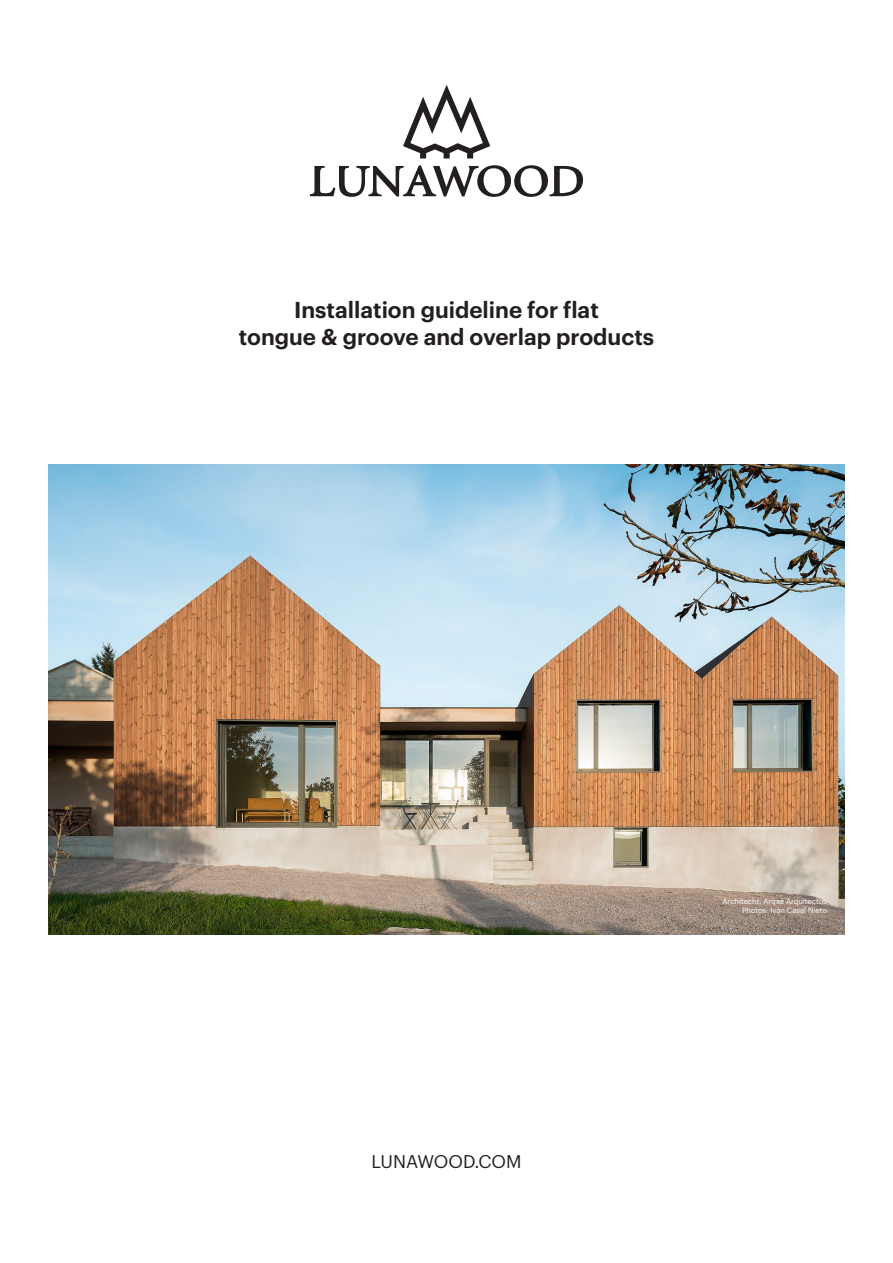
<style>
.page{position:relative;width:893px;height:1263px;background:#fff}
.page>*{position:absolute;margin:0;border:0;box-sizing:border-box;transform-origin:0 0}
.t1{font:600 22.5px "Graphik";color:#231f20}
.t2{font:18px "Graphik";color:#231f20}
.t3{font:7.5px "Graphik";color:#fff}
</style>
<div class="page">
<svg style="left:310px;top:165px;width:273px;height:32px"></svg>
<svg style="left:403px;top:85px;width:87px;height:73px"></svg>
<img style="left:49px;top:464px;width:795px;height:470px">
<p class="t1" style="left:294px;top:292px;width:306px">Installation guideline for flat</p>
<p class="t1" style="left:239px;top:319px;width:417px">tongue &amp; groove and overlap products</p>
<p class="t2" style="left:371px;top:1148px;width:152px">LUNAWOOD.COM</p>
<p class="t3" style="left:723px;top:896px;width:106px">Architecht: Arqxé Arquitectos</p>
<p class="t3" style="left:742px;top:905px;width:86px">Photos: Iván Casal Nieto</p>
</div>
